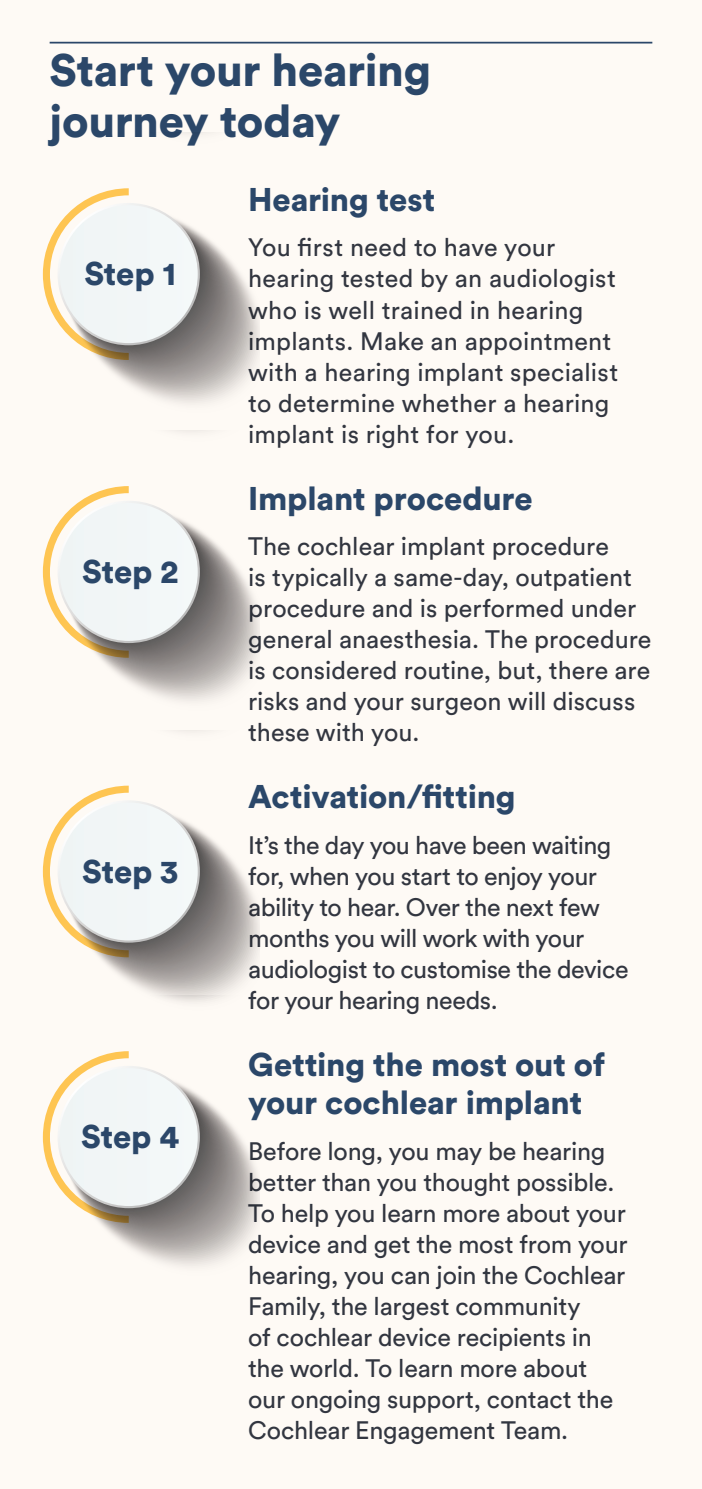
<style>
.page{position:relative;width:702px;height:1489px;background:#fff}
.page>*{position:absolute;margin:0;border:0;box-sizing:border-box;transform-origin:0 0}
.Headline{font:900 45px/51px "Circular Std";letter-spacing:-.01em;color:#2b4769}
.Sub_header{font:900 32.5px/38.5px "Circular Std";letter-spacing:-.005em;color:#2b4769}
.Body_Copy{font:25px/31px "Circular Std";letter-spacing:-.005em;color:#323640}
</style>
<div class="page">
<div style="left:0;top:0;width:702px;height:1488px;background:#fefaf5"></div>
<hr style="left:50px;top:42px;width:602px;height:1px;background:#2b4769">
<svg style="left:43px;top:188px;width:216px;height:215px"></svg>
<svg style="left:181px;top:133px;width:20px;height:1px"></svg>
<svg style="left:58px;top:203px;width:142px;height:142px"></svg>
<div style="left:60px;top:205px;width:138px;height:138px;background:#f2f6f7;border-radius:69px"></div>
<svg style="left:43px;top:486px;width:216px;height:215px"></svg>
<svg style="left:183px;top:431px;width:15px;height:1px"></svg>
<svg style="left:58px;top:500px;width:142px;height:143px"></svg>
<div style="left:60px;top:503px;width:138px;height:138px;background:#f2f6f7;border-radius:69px"></div>
<svg style="left:178px;top:730px;width:26px;height:1px"></svg>
<svg style="left:43px;top:1051px;width:216px;height:215px"></svg>
<svg style="left:43px;top:785px;width:216px;height:217px"></svg>
<svg style="left:58px;top:1065px;width:142px;height:143px"></svg>
<div style="left:60px;top:1067px;width:138px;height:138px;background:#f2f6f7;border-radius:69px"></div>
<p class="Headline" style="left:50px;top:44px;width:383px">Start your hearing journey today</p>
<p class="Sub_header" style="left:84px;top:254px;width:93px">Step 1</p>
<p class="Sub_header" style="left:82px;top:551px;width:98px">Step 2</p>
<p class="Sub_header" style="left:82px;top:851px;width:97px">Step 3</p>
<p class="Sub_header" style="left:81px;top:1116px;width:99px">Step 4</p>
<p class="Sub_header" style="left:248px;top:180px;width:188px">Hearing test</p>
<p class="Body_Copy" style="left:248px;top:232px;width:371px">You first need to have your hearing tested by an audiologist who is well trained in hearing implants. Make an appointment with a hearing implant specialist to determine whether a hearing implant is right for you.</p>
<p class="Sub_header" style="left:248px;top:478px;width:286px">Implant procedure</p>
<p class="Body_Copy" style="left:248px;top:530px;width:405px">The cochlear implant procedure<br>is typically a same-day, outpatient procedure and is performed under general anaesthesia. The procedure is considered routine, but, there are risks and your surgeon will discuss these with you.</p>
<p class="Sub_header" style="left:248px;top:777px;width:269px">Activation/fitting</p>
<p class="Body_Copy" style="left:248px;top:829px;width:382px">It’s the day you have been waiting for, when you start to enjoy your ability to hear. Over the next few months you will work with your audiologist to customise the device for your hearing needs.</p>
<p class="Sub_header" style="left:248px;top:1044px;width:358px">Getting the most out of your cochlear implant</p>
<p class="Body_Copy" style="left:248px;top:1135px;width:381px">Before long, you may be hearing better than you thought possible.<br>To help you learn more about your device and get the most from your hearing, you can join the Cochlear<br>Family, the largest community<br>of cochlear device recipients in the world. To learn more about our ongoing support, contact the<br>Cochlear Engagement Team.</p>
</div>
